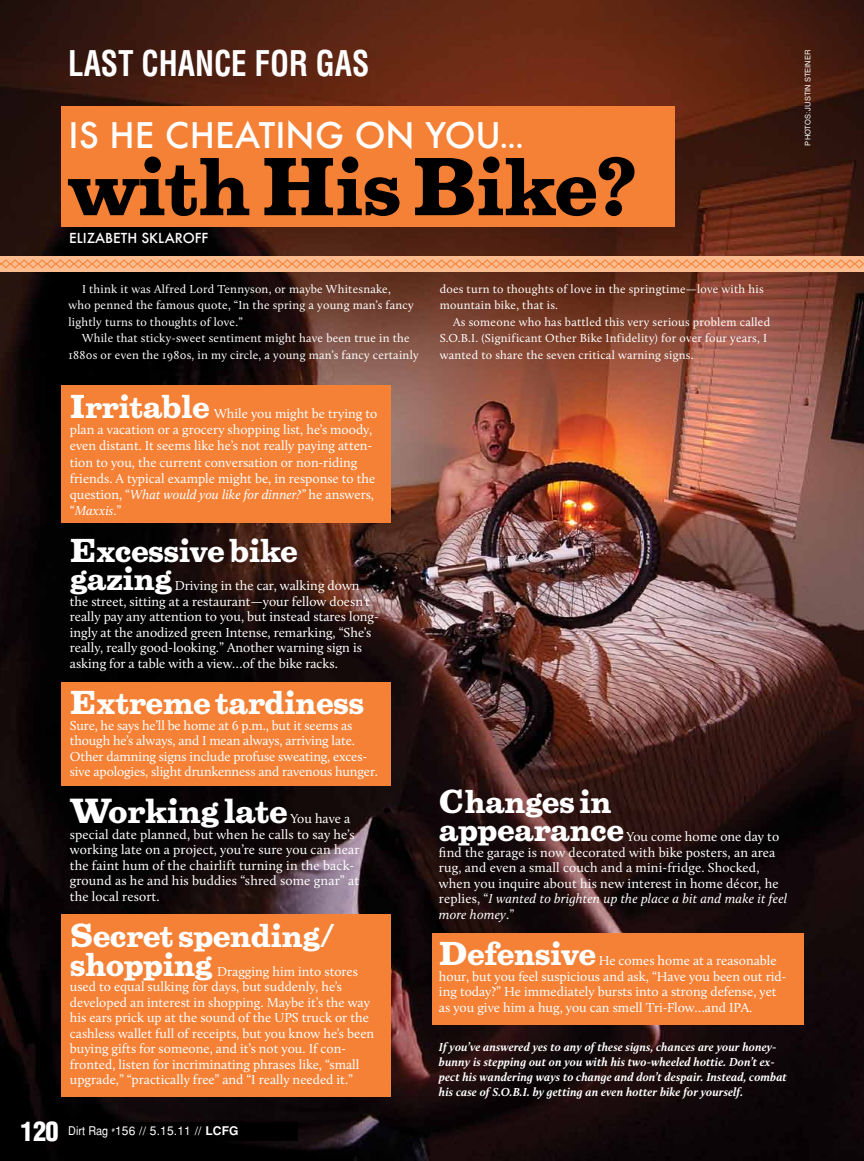
<style>
.page{position:relative;width:864px;height:1161px;background:#fff}
.page>*{position:absolute;margin:0;border:0;box-sizing:border-box;transform-origin:0 0}
.t1{font:700 70.5px "Belizio";letter-spacing:-.02em;color:#000}
.t2{font:500 34.5px "Futura";color:#fff}
.t3{font:700 condensed 34.5px "Helvetica";color:#fff;scale:.9 1}
.t4{font:700 30px "Belizio";letter-spacing:-.02em;color:#fff}
.t5{font:700 28.5px "Belizio";letter-spacing:-.02em;color:#fff}
.t6{font:13.5px/15.6px "Calluna";color:#fff}
.t7{font:500 13.5px "Futura";color:#fff}
.t8{font:12px/16.5px "Calluna";letter-spacing:.02em;color:#fff}
.t9{font:italic 700 12px/15px "Calluna";letter-spacing:.01em;color:#fff}
.t10{font:12px "Helvetica";letter-spacing:.01em;color:#fff}
.t11{font:12px "Helvetica";letter-spacing:.01em;color:#fff;scale:.9 1}
.t12{font:7.5px "Helvetica";color:#fff}
.t13{font:5.4px "Helvetica";color:#fff}
.s1{font-family:"Modern";font-weight:400}
.s2{font-family:"Belizio";font-weight:700;font-size:28.5px}
.s3{font-style:italic}
.s4{font-weight:900;font-stretch:condensed;font-size:26.25px}
.s5{font-weight:700}
</style>
<div class="page">
<img style="left:0;top:0;width:864px;height:1161px">
<div style="left:0;top:1122px;width:298px;height:18px;background:#000"></div>
<div style="left:61px;top:106px;width:613px;height:120px;background:#f58136"></div>
<div style="left:61px;top:386px;width:330px;height:138px;background:#f58136"></div>
<div style="left:61px;top:682px;width:330px;height:104px;background:#f58136"></div>
<div style="left:0;top:256px;width:864px;height:16px;background:#fbbc90"></div>
<div style="left:61px;top:914px;width:330px;height:182px;background:#f58136"></div>
<div style="left:432px;top:933px;width:372px;height:92px;background:#f58136"></div>
<svg style="left:0;top:259px;width:864px;height:10px"></svg>
<h2 class="t3" style="left:68px;top:42px;width:336px">LAST CHANCE FOR GAS</h2>
<h2 class="t2" style="left:69px;top:111px;width:457px">IS HE CH EATI NG ON YOU<span class="s1">...</span></h2>
<h1 class="t1" style="left:69px;top:138px;width:572px">with His Bike?</h1>
<p class="t7" style="left:69px;top:229px;width:141px">ELIZABETH SKLAROFF</p>
<p class="t8" style="left:69px;top:280px;width:347px;text-indent:14px">I think it was Alfred Lord Tennyson, or maybe Whitesnake, who penned the famous quote, “In the spring a young man’s fancy lightly turns to thoughts of love.”</p>
<p class="t8" style="left:69px;top:330px;width:352px;text-align:center">While that sticky-sweet sentiment might have been true in the<br>1880s or even the 1980s, in my circle, a young man’s fancy certainly</p>
<p class="t6" style="left:70px;top:405px;width:309px;line-height:16.2px"><span class="s2">Irritable</span> While you might be trying to plan a vacation or a grocery shopping list, he’s moody, even distant. It seems like he’s not really paying atten&shy;tion to you, the current conversation or non-riding friends. A typical example might be, in response to the question, “<span class="s3">What would you like for dinner?”</span> he answers, “<span class="s3">Maxxis</span>.”</p>
<h3 class="t5" style="left:70px;top:530px;width:230px">Excessive bike</h3>
<p class="t6" style="left:70px;top:578px;width:311px"><span class="s2">gazing</span> Driving in the car, walking down the street, sitting at a restaurant—your fellow doesn’t really pay any attention to you, but instead stares long&shy;ingly at the anodized green Intense, remarking, “She’s really, really good-looking.” Another warning sign is asking for a table with a view…of the bike racks.</p>
<h3 class="t5" style="left:70px;top:683px;width:296px">Extreme tardiness</h3>
<p class="t6" style="left:70px;top:718px;width:310px">Sure, he says he’ll be home at 6 p.m., but it seems as though he’s always, and I mean always, arriving late.<br>Other damning signs include profuse sweating, exces&shy;sive apologies, slight drunkenness and ravenous hunger.</p>
<h3 class="t4" style="left:70px;top:790px;width:219px">Working late</h3>
<p class="t6" style="left:70px;top:811px;width:291px;text-indent:221px">You have a special date planned, but when he calls to say he’s working late on a project, you’re sure you can hear the faint hum of the chairlift turning in the back&shy;ground as he and his buddies “shred some gnar” at the local resort.</p>
<h3 class="t5" style="left:70px;top:916px;width:267px">Secret spending/</h3>
<p class="t6" style="left:70px;top:963px;width:306px"><span class="s2">shopping</span> Dragging him into stores used to equal sulking for days, but suddenly, he’s developed an interest in shopping. Maybe it’s the way his ears prick up at the sound of the UPS truck or the cashless wallet full of receipts, but you know he’s been buying gifts for someone, and it’s not you. If con&shy;fronted, listen for incriminating phrases like, “small upgrade,” “practically free” and “I really needed it.”</p>
<p class="t11" style="left:21px;top:1124px;width:99px"><span class="s4">120</span> Dirt Rag</p>
<p class="t13" style="left:112px;top:1127px;width:5px">#</p>
<p class="t10" style="left:115px;top:1124px;width:125px">156 // 5.15.11 // <span class="s5">LCFG</span></p>
<p class="t8" style="left:440px;top:280px;width:325px">does turn to thoughts of love in the springtime—love with his mountain bike, that is.</p>
<p class="t8" style="left:440px;top:313px;width:332px;text-indent:14px">As someone who has battled this very serious problem called<br>S.O.B.I. (Significant Other Bike Infidelity) for over four years, I wanted to share the seven critical warning signs.</p>
<h3 class="t5" style="left:439px;top:781px;width:174px">Changes in</h3>
<p class="t6" style="left:439px;top:829px;width:350px"><span class="s2">appearance</span> You come home one day to find the garage is now decorated with bike posters, an area rug, and even a small couch and a mini-fridge. Shocked, when you inquire about his new interest in home décor, he replies, “<span class="s3">I wanted to brighten up the place a bit and make it feel more homey</span>.”</p>
<p class="t6" style="left:439px;top:953px;width:349px"><span class="s2">Defensive</span> He comes home at a reasonable hour, but you feel suspicious and ask, “Have you been out rid&shy;ing today?” He immediately bursts into a strong defense, yet as you give him a hug, you can smell Tri-Flow…and IPA.</p>
<p class="t9" style="left:439px;top:1040px;width:349px">If you’ve answered yes to any of these signs, chances are your honey&shy;bunny is stepping out on you with his two-wheeled hottie. Don’t ex&shy;pect his wandering ways to change and don’t despair. Instead, combat his case of S.O.B.I. by getting an even hotter bike for yourself.</p>
<p class="t12" style="left:803px;top:146px;width:94px;rotate:-90deg">PHOTOs: Justin Steiner</p>
</div>
